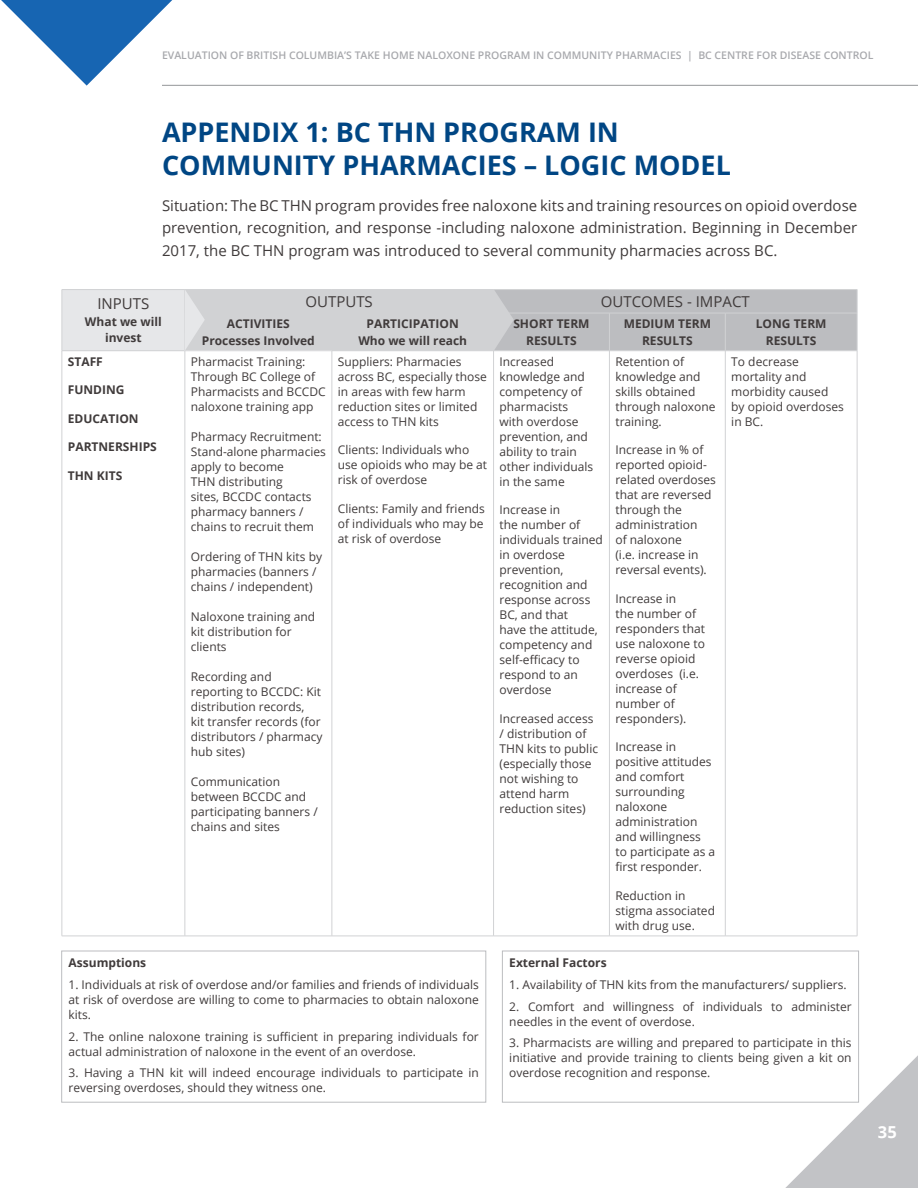
<style>
.page{position:relative;width:918px;height:1188px;background:#fff}
.page>*{position:absolute;margin:0;border:0;box-sizing:border-box;transform-origin:0 0}
.t1{font:700 27px/32.4px "Open Sans";color:#004684}
.t2{font:700 16.5px "Open Sans";color:#fff}
.t3{font:15px/22.5px "Open Sans";color:#403b3b;text-align:justify}
.t4{font:12px/15px "Open Sans";color:#403b3b}
.t5{font:700 12px/16.5px "Open Sans";color:#403b3b;text-align:center}
.t6{font:600 10.5px "Open Sans";color:#a8a9ad}
</style>
<div class="page">
<svg style="left:772px;top:1055px;width:146px;height:133px"></svg>
<hr style="left:162px;top:85px;width:756px;height:1px;background:#939598">
<svg style="left:1px;top:0;width:171px;height:86px"></svg>
<div style="left:62px;top:290px;width:123px;height:61px;background:#e6e7e9"></div>
<hr style="left:62px;top:313px;width:1px;height:38px;background:#d1d2d4">
<hr style="left:62px;top:289px;width:123px;height:1px;background:#d1d2d4">
<hr style="left:62px;top:351px;width:1px;height:585px;background:#d1d2d4">
<hr style="left:62px;top:350px;width:123px;height:1px;background:#d1d2d4">
<hr style="left:62px;top:936px;width:123px;height:1px;background:#d1d2d4">
<hr style="left:185px;top:351px;width:1px;height:585px;background:#d1d2d4">
<hr style="left:185px;top:936px;width:147px;height:1px;background:#d1d2d4">
<hr style="left:332px;top:351px;width:1px;height:585px;background:#d1d2d4">
<hr style="left:493px;top:351px;width:1px;height:585px;background:#d1d2d4">
<hr style="left:609px;top:351px;width:1px;height:585px;background:#d1d2d4">
<hr style="left:725px;top:351px;width:1px;height:585px;background:#d1d2d4">
<hr style="left:857px;top:351px;width:1px;height:585px;background:#d1d2d4">
<hr style="left:332px;top:936px;width:162px;height:1px;background:#d1d2d4">
<hr style="left:494px;top:936px;width:115px;height:1px;background:#d1d2d4">
<hr style="left:609px;top:936px;width:116px;height:1px;background:#d1d2d4">
<hr style="left:725px;top:936px;width:132px;height:1px;background:#d1d2d4">
<div style="left:61px;top:951px;width:425px;height:151px;border:1px solid #bcbdc0"></div>
<div style="left:502px;top:951px;width:357px;height:151px;border:1px solid #bcbdc0"></div>
<svg style="left:185px;top:289px;width:673px;height:62px;background:#c6c7ca"></svg>
<p class="t6" style="left:162px;top:48px;width:713px">EVALUATION OF BRITISH COLUMBIA’S TAKE HOME NALOXONE PROGRAM IN COMMUNITY PHARMACIES | BC CENTRE FOR DISEASE CONTROL</p>
<h1 class="t1" style="left:162px;top:115px;width:570px">APPENDIX 1: BC THN PROGRAM IN<br>COMMUNITY PHARMACIES – LOGIC MODEL</h1>
<p class="t3" style="left:162px;top:193px;width:697px">Situation: The BC THN program provides free naloxone kits and training resources on opioid overdose prevention, recognition, and response -including naloxone administration. Beginning in December 2017, the BC THN program was introduced to several community pharmacies across BC.</p>
<p class="t3" style="left:97px;top:292px;width:53px">INPUTS</p>
<p class="t5" style="left:85px;top:313px;width:78px">What we will invest</p>
<p class="t5" style="left:68px;top:353px;width:37px">STAFF</p>
<p class="t5" style="left:68px;top:382px;width:58px">FUNDING</p>
<p class="t5" style="left:68px;top:410px;width:72px">EDUCATION</p>
<p class="t5" style="left:68px;top:439px;width:90px">PARTNERSHIPS</p>
<p class="t5" style="left:68px;top:467px;width:56px">THN KITS</p>
<p class="t3" style="left:306px;top:290px;width:69px">OUTPUTS</p>
<p class="t3" style="left:601px;top:290px;width:150px">OUTCOMES - IMPACT</p>
<p class="t5" style="left:227px;top:315px;width:64px">ACTIVITIES</p>
<p class="t5" style="left:202px;top:332px;width:115px">Processes Involved</p>
<p class="t4" style="left:191px;top:354px;width:137px">Pharmacist Training:<br>Through BC College of<br>Pharmacists and BCCDC naloxone training app</p>
<p class="t4" style="left:191px;top:429px;width:137px">Pharmacy Recruitment:<br>Stand-alone pharmacies apply to become<br>THN distributing<br>sites, BCCDC contacts pharmacy banners / chains to recruit them</p>
<p class="t4" style="left:191px;top:549px;width:133px">Ordering of THN kits by pharmacies (banners / chains / independent)</p>
<p class="t4" style="left:191px;top:609px;width:126px">Naloxone training and kit distribution for clients</p>
<p class="t4" style="left:191px;top:669px;width:133px">Recording and reporting to BCCDC: Kit distribution records,<br>kit transfer records (for distributors / pharmacy hub sites)</p>
<p class="t4" style="left:191px;top:774px;width:128px">Communication between BCCDC and participating banners / chains and sites</p>
<p class="t5" style="left:367px;top:315px;width:94px">PARTICIPATION</p>
<p class="t5" style="left:358px;top:332px;width:110px">Who we will reach</p>
<p class="t4" style="left:338px;top:354px;width:151px">Suppliers: Pharmacies across BC, especially those in areas with few harm reduction sites or limited access to THN kits</p>
<p class="t4" style="left:338px;top:442px;width:151px">Clients: Individuals who use opioids who may be at risk of overdose</p>
<p class="t4" style="left:338px;top:501px;width:148px;text-align:justify">Clients: Family and friends of individuals who may be at risk of overdose</p>
<p class="t5" style="left:513px;top:315px;width:78px">SHORT TERM<br>RESULTS</p>
<p class="t5" style="left:624px;top:315px;width:89px">MEDIUM TERM<br>RESULTS</p>
<p class="t5" style="left:756px;top:315px;width:72px">LONG TERM<br>RESULTS</p>
<p class="t4" style="left:500px;top:354px;width:95px">Increased knowledge and competency of pharmacists with overdose prevention, and ability to train other individuals in the same</p>
<p class="t4" style="left:500px;top:502px;width:105px">Increase in<br>the number of individuals trained in overdose prevention, recognition and response across<br>BC, and that<br>have the attitude, competency and self-efficacy to respond to an overdose</p>
<p class="t4" style="left:500px;top:711px;width:100px">Increased access / distribution of<br>THN kits to public (especially those not wishing to attend harm reduction sites)</p>
<p class="t4" style="left:615px;top:354px;width:102px">Retention of knowledge and skills obtained through naloxone training.</p>
<p class="t4" style="left:615px;top:442px;width:102px">Increase in % of reported opioid&shy;related overdoses that are reversed through the administration<br>of naloxone<br>(i.e. increase in reversal events).</p>
<p class="t4" style="left:615px;top:591px;width:91px">Increase in<br>the number of responders that use naloxone to reverse opioid overdoses (i.e. increase of number of responders).</p>
<p class="t4" style="left:615px;top:739px;width:101px">Increase in positive attitudes and comfort surrounding naloxone administration and willingness to participate as a first responder.</p>
<p class="t4" style="left:615px;top:888px;width:101px">Reduction in stigma associated with drug use.</p>
<p class="t4" style="left:731px;top:354px;width:114px">To decrease mortality and morbidity caused by opioid overdoses in BC.</p>
<p class="t5" style="left:69px;top:954px;width:79px">Assumptions</p>
<p class="t4" style="left:69px;top:977px;width:412px;text-align:justify">1. Individuals at risk of overdose and/or families and friends of individuals at risk of overdose are willing to come to pharmacies to obtain naloxone kits.</p>
<p class="t4" style="left:69px;top:1028px;width:412px">2. The online naloxone training is sufficient in preparing individuals for actual administration of naloxone in the event of an overdose.</p>
<p class="t4" style="left:69px;top:1065px;width:412px">3. Having a THN kit will indeed encourage individuals to participate in reversing overdoses, should they witness one.</p>
<p class="t5" style="left:509px;top:954px;width:99px">External Factors</p>
<p class="t4" style="left:509px;top:977px;width:339px">1. Availability of THN kits from the manufacturers/ suppliers.</p>
<p class="t4" style="left:509px;top:998px;width:344px">2. Comfort and willingness of individuals to administer needles in the event of overdose.</p>
<p class="t4" style="left:509px;top:1035px;width:344px;text-align:justify">3. Pharmacists are willing and prepared to participate in this initiative and provide training to clients being given a kit on overdose recognition and response.</p>
<h2 class="t2" style="left:878px;top:1121px;width:21px">35</h2>
</div>
